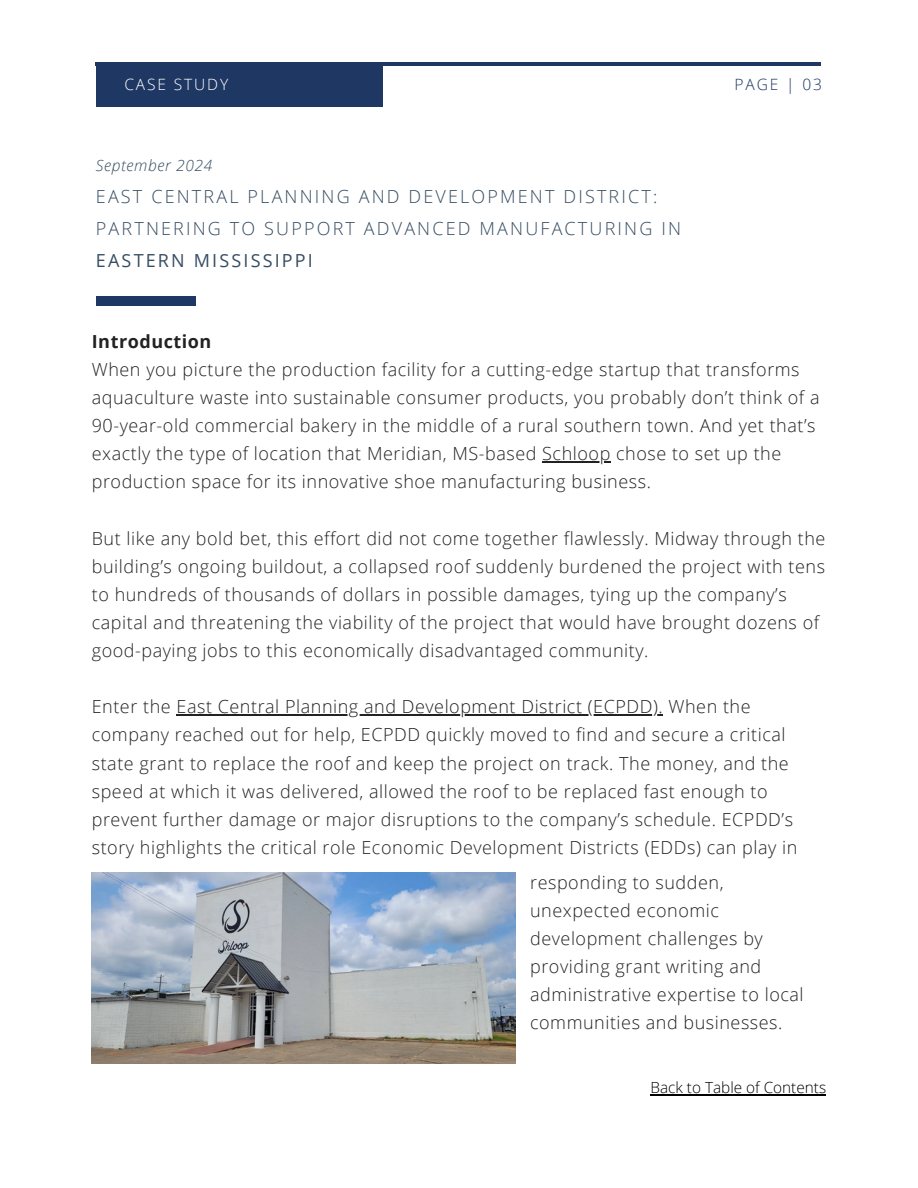
<style>
.page{position:relative;width:918px;height:1188px;background:#fff}
.page>*{position:absolute;margin:0;border:0;box-sizing:border-box;transform-origin:0 0}
.t1{font:300 18px/28.2px "Open Sans";letter-spacing:.03em;color:#222}
.t2{font:300 18px "Open Sans";letter-spacing:.12em;color:#364d62}
.t3{font:18px "Open Sans";letter-spacing:.12em;color:#364d62}
.t4{font:italic 300 15.6px "Open Sans";letter-spacing:.04em;color:#364d62}
.t5{font:300 15.6px "Open Sans";letter-spacing:.12em;color:#fff}
.t6{font:300 15.6px "Open Sans";letter-spacing:.12em;color:#1f3763}
.t7{font:300 15.3px "Open Sans";color:#000}
.s1{font-weight:700}
</style>
<div class="page">
<hr style="left:96px;top:62px;width:725px;height:4px;background:#1f3763">
<div style="left:96px;top:62px;width:287px;height:44px;background:#1f3763"></div>
<div style="left:96px;top:296px;width:100px;height:9px;background:#1f3763"></div>
<img style="left:92px;top:872px;width:424px;height:191px">
<hr style="left:542px;top:461px;width:69px;height:1px;background:#222">
<hr style="left:177px;top:714px;width:486px;height:2px;background:#222">
<hr style="left:651px;top:1094px;width:175px;height:1px;background:#000">
<h1 class="t5" style="left:124px;top:73px;width:105px">CASE STUDY</h1>
<h1 class="t6" style="left:735px;top:74px;width:89px">PAGE | 03</h1>
<h1 class="t4" style="left:96px;top:154px;width:118px">September 2024</h1>
<h2 class="t2" style="left:96px;top:184px;width:563px">EAST CENTRAL PLANNING AND DEVELOPMENT DISTRICT:</h2>
<h2 class="t2" style="left:96px;top:216px;width:587px">PARTNERING TO SUPPORT ADVANCED MANUFACTURING IN</h2>
<h2 class="t3" style="left:96px;top:248px;width:219px">EASTERN MISSISSIPPI</h2>
<h3 class="t1" style="left:92px;top:327px;width:729px"><span class="s1">Introduction<br></span>When you picture the production facility for a cutting-edge startup that transforms aquaculture waste into sustainable consumer products, you probably don’t think of a 90-year-old commercial bakery in the middle of a rural southern town. And yet that’s exactly the type of location that Meridian, MS-based Schloop chose to set up the</h3>
<p class="t1" style="left:92px;top:467px;width:561px">production space for its innovative shoe manufacturing business.</p>
<p class="t1" style="left:92px;top:524px;width:735px">But like any bold bet, this effort did not come together flawlessly. Midway through the building’s ongoing buildout, a collapsed roof suddenly burdened the project with tens to hundreds of thousands of dollars in possible damages, tying up the company’s capital and threatening the viability of the project that would have brought dozens of good-paying jobs to this economically disadvantaged community.</p>
<h3 class="t1" style="left:92px;top:692px;width:660px">Enter the East Central Planning and Development District (ECPDD). When the</h3>
<p class="t1" style="left:92px;top:720px;width:707px">company reached out for help, ECPDD quickly moved to find and secure a critical state grant to replace the roof and keep the project on track. The money, and the speed at which it was delivered, allowed the roof to be replaced fast enough to prevent further damage or major disruptions to the company’s schedule. ECPDD’s story highlights the critical role Economic Development Districts (EDDs) can play in</p>
<p class="t1" style="left:530px;top:867px;width:275px">responding to sudden, unexpected economic development challenges by providing grant writing and administrative expertise to local communities and businesses.</p>
<p class="t7" style="left:651px;top:1077px;width:177px">Back to Table of Contents</p>
</div>
